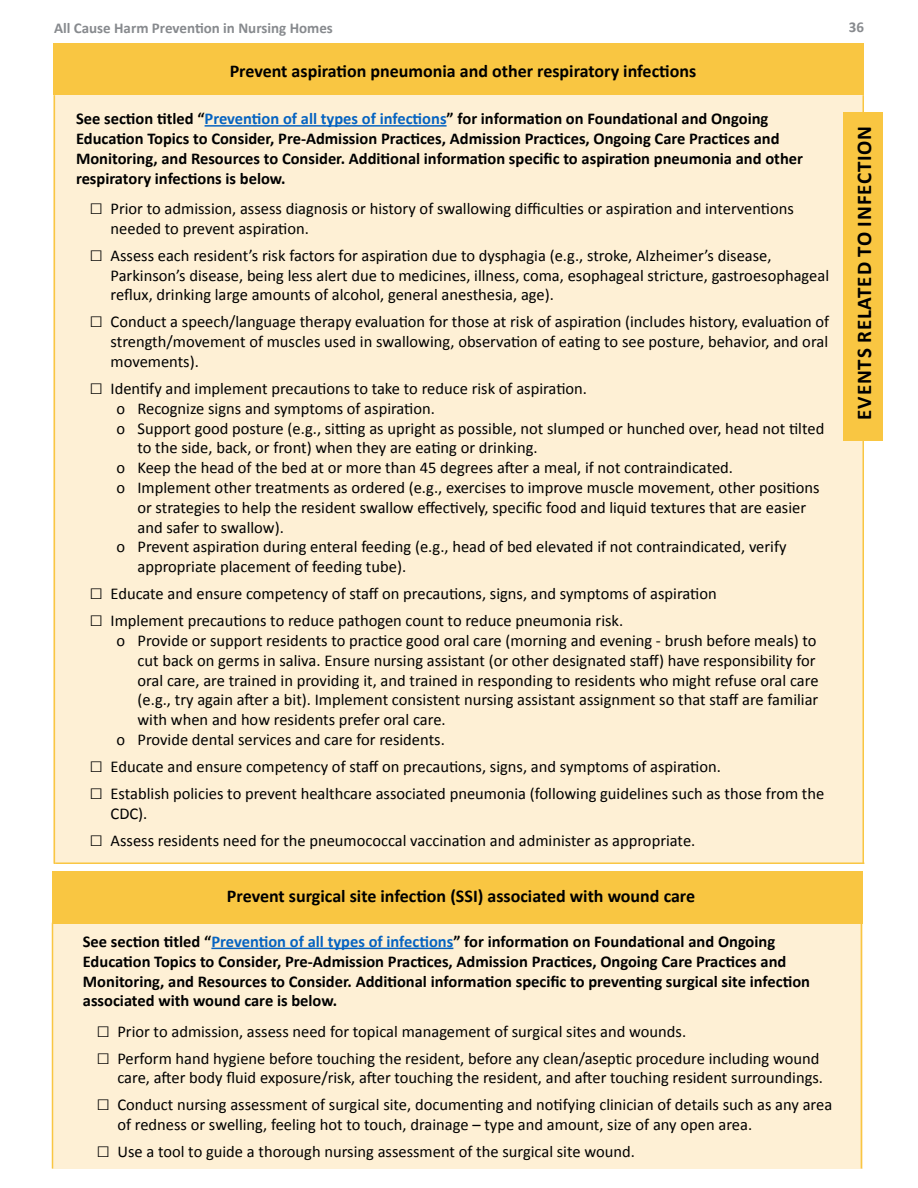
<style>
.page{position:relative;width:918px;height:1188px;background:#fff}
.page>*{position:absolute;margin:0;border:0;box-sizing:border-box;transform-origin:0 0}
.TOC_Heading_2{font:700 21px "Calibri";letter-spacing:.04em;color:#000}
.TOC_Heading_3{font:700 18px "Calibri";color:#000}
.t1{font:16.5px/19.8px "Calibri";color:#000}
.t2{font:700 16.5px/19.8px "Calibri";color:#000}
.t3{font:700 15px "Calibri";color:#878a8e}
.s1{color:#0563c1}
.s2{font-size:22.5px}
</style>
<div class="page">
<div style="left:54px;top:43px;width:810px;height:52px;background:#f9c642"></div>
<div style="left:52px;top:872px;width:810px;height:52px;background:#f9c642"></div>
<div style="left:54px;top:95px;width:810px;height:767px;background:#fef0d5"></div>
<div style="left:52px;top:924px;width:810px;height:245px;background:#fef0d5"></div>
<hr style="left:54px;top:95px;width:1px;height:769px;background:#f9c642">
<hr style="left:52px;top:923px;width:1px;height:246px;background:#f9c642">
<hr style="left:55px;top:862px;width:809px;height:2px;background:#f9c642">
<hr style="left:862px;top:95px;width:2px;height:769px;background:#f9c642">
<hr style="left:861px;top:920px;width:1px;height:249px;background:#f9c642">
<hr style="left:205px;top:125px;width:242px;height:2px;background:#0563c1">
<hr style="left:211px;top:948px;width:242px;height:1px;background:#0563c1">
<div style="left:843px;top:112px;width:40px;height:328px;background:#f9c642"></div>
<p class="t3" style="left:54px;top:18px;width:280px">All Cause Harm Prevention in Nursing Homes</p>
<p class="t3" style="left:849px;top:18px;width:17px">36</p>
<p class="TOC_Heading_3" style="left:230px;top:59px;width:468px">Prevent aspiration pneumonia and other respiratory infections</p>
<p class="t2" style="left:76px;top:109px;width:729px">See section titled “<span class="s1">Prevention of all types of infections</span>” for information on Foundational and Ongoing Education Topics to Consider, Pre-Admission Practices, Admission Practices, Ongoing Care Practices and Monitoring, and Resources to Consider. Additional information specific to aspiration pneumonia and other respiratory infections is below.</p>
<p class="t1" style="left:111px;top:199px;width:685px;text-indent:-21px"><span class="s2">□</span> Prior to admission, assess diagnosis or history of swallowing difficulties or aspiration and interventions needed to prevent aspiration.</p>
<p class="t1" style="left:111px;top:246px;width:720px;text-indent:-21px"><span class="s2">□</span> Assess each resident’s risk factors for aspiration due to dysphagia (e.g., stroke, Alzheimer’s disease,<br>Parkinson’s disease, being less alert due to medicines, illness, coma, esophageal stricture, gastroesophageal reflux, drinking large amounts of alcohol, general anesthesia, age).</p>
<p class="t1" style="left:111px;top:312px;width:720px;text-align:justify;text-indent:-21px"><span class="s2">□</span> Conduct a speech/language therapy evaluation for those at risk of aspiration (includes history, evaluation of strength/movement of muscles used in swallowing, observation of eating to see posture, behavior, and oral movements).</p>
<p class="t1" style="left:90px;top:379px;width:499px"><span class="s2">□</span> Identify and implement precautions to take to reduce risk of aspiration.</p>
<p class="t1" style="left:117px;top:399px;width:320px">o Recognize signs and symptoms of aspiration.</p>
<p class="t1" style="left:137px;top:418px;width:688px;text-indent:-21px">o Support good posture (e.g., sitting as upright as possible, not slumped or hunched over, head not tilted to the side, back, or front) when they are eating or drinking.</p>
<p class="t1" style="left:117px;top:458px;width:618px">o Keep the head of the bed at or more than 45 degrees after a meal, if not contraindicated.</p>
<p class="t1" style="left:137px;top:478px;width:684px;text-indent:-21px">o Implement other treatments as ordered (e.g., exercises to improve muscle movement, other positions or strategies to help the resident swallow effectively, specific food and liquid textures that are easier and safer to swallow).</p>
<p class="t1" style="left:137px;top:537px;width:651px;text-indent:-21px">o Prevent aspiration during enteral feeding (e.g., head of bed elevated if not contraindicated, verify appropriate placement of feeding tube).</p>
<p class="t1" style="left:90px;top:584px;width:629px"><span class="s2">□</span> Educate and ensure competency of staff on precautions, signs, and symptoms of aspiration</p>
<p class="t1" style="left:90px;top:611px;width:535px"><span class="s2">□</span> Implement precautions to reduce pathogen count to reduce pneumonia risk.</p>
<p class="t1" style="left:137px;top:631px;width:683px;text-indent:-21px">o Provide or support residents to practice good oral care (morning and evening - brush before meals) to cut back on germs in saliva. Ensure nursing assistant (or other designated staff) have responsibility for oral care, are trained in providing it, and trained in responding to residents who might refuse oral care (e.g., try again after a bit). Implement consistent nursing assistant assignment so that staff are familiar with when and how residents prefer oral care.</p>
<p class="t1" style="left:117px;top:730px;width:330px">o Provide dental services and care for residents.</p>
<p class="t1" style="left:90px;top:757px;width:633px"><span class="s2">□</span> Educate and ensure competency of staff on precautions, signs, and symptoms of aspiration.</p>
<p class="t1" style="left:111px;top:784px;width:715px;text-indent:-21px"><span class="s2">□</span> Establish policies to prevent healthcare associated pneumonia (following guidelines such as those from the<br>CDC).</p>
<p class="t1" style="left:90px;top:831px;width:607px"><span class="s2">□</span> Assess residents need for the pneumococcal vaccination and administer as appropriate.</p>
<p class="TOC_Heading_2" style="left:851px;top:420px;width:295px;rotate:-90deg">EVENTS RELATED TO INFECTION</p>
<p class="TOC_Heading_3" style="left:227px;top:885px;width:470px">Prevent surgical site infection (SSI) associated with wound care</p>
<p class="t2" style="left:83px;top:932px;width:694px">See section titled “<span class="s1">Prevention of all types of infections</span>” for information on Foundational and Ongoing</p>
<p class="t2" style="left:83px;top:951px;width:729px">Education Topics to Consider, Pre-Admission Practices, Admission Practices, Ongoing Care Practices and<br>Monitoring, and Resources to Consider. Additional information specific to preventing surgical site infection associated with wound care is below.</p>
<p class="t1" style="left:96px;top:1021px;width:591px"><span class="s2">□</span> Prior to admission, assess need for topical management of surgical sites and wounds.</p>
<p class="t1" style="left:96px;top:1048px;width:728px;text-align:right"><span class="s2">□</span> Perform hand hygiene before touching the resident, before any clean/aseptic procedure including wound care, after body fluid exposure/risk, after touching the resident, and after touching resident surroundings.</p>
<p class="t1" style="left:117px;top:1095px;width:716px;text-indent:-21px"><span class="s2">□</span> Conduct nursing assessment of surgical site, documenting and notifying clinician of details such as any area of redness or swelling, feeling hot to touch, drainage – type and amount, size of any open area.</p>
<p class="t1" style="left:96px;top:1142px;width:540px"><span class="s2">□</span> Use a tool to guide a thorough nursing assessment of the surgical site wound.</p>
</div>
